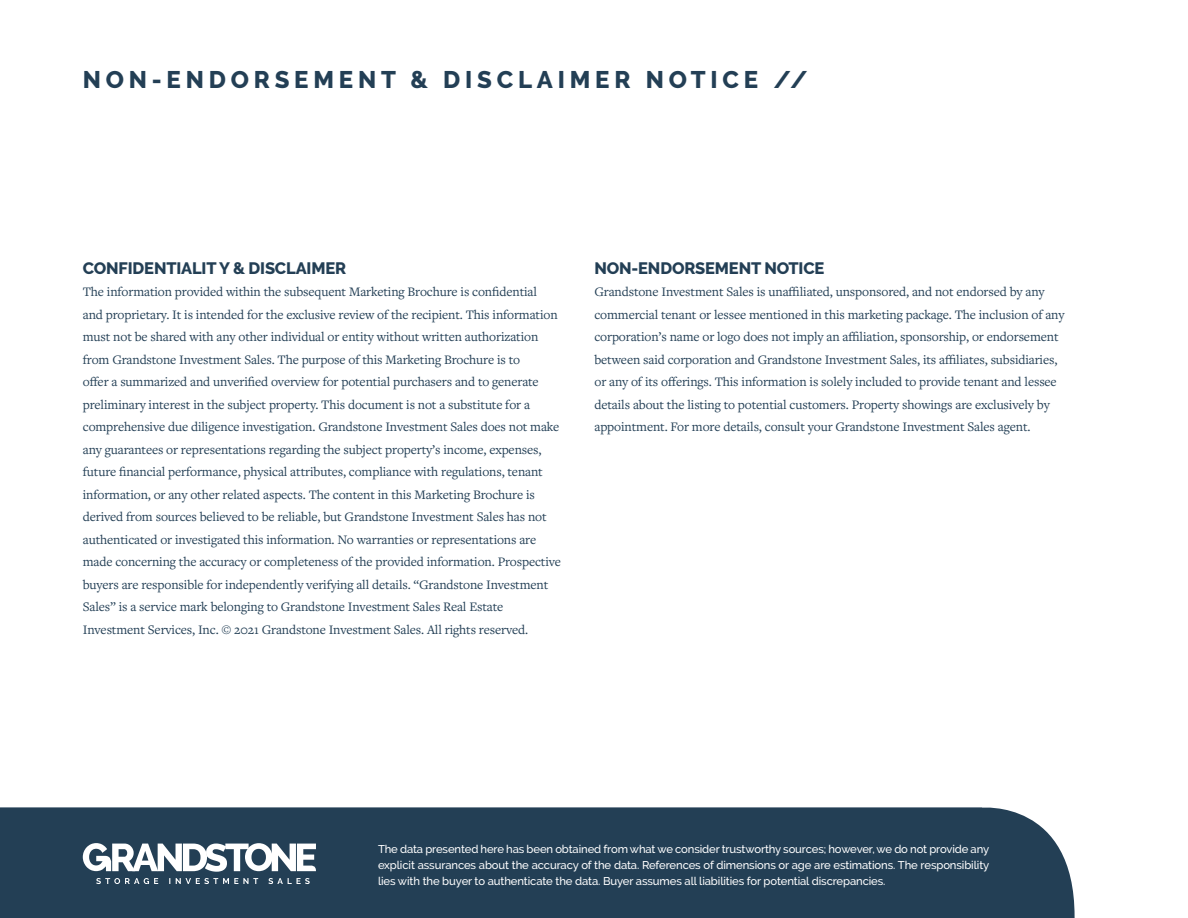
<style>
.page{position:relative;width:1188px;height:918px;background:#fff}
.page>*{position:absolute;margin:0;border:0;box-sizing:border-box;transform-origin:0 0}
.t1{font:800 24px "Raleway";letter-spacing:.2em;color:#233f55}
.t2{font:800 16.5px "Raleway";letter-spacing:-.01em;color:#233f55}
.t3{font:13.5px/22.5px "Freight Text Pro";letter-spacing:-.01em;color:#233f55}
.t4{font:500 11.25px/16.2px "Raleway";letter-spacing:-.01em;color:#fff;text-align:justify}
</style>
<div class="page">
<div style="left:0;top:807px;width:1075px;height:111px;background:#233f55"></div>
<svg style="left:83px;top:843px;width:233px;height:29px"></svg>
<svg style="left:96px;top:878px;width:214px;height:6px"></svg>
<p class="t1" style="left:83px;top:66px;width:726px">NON-ENDORSEMENT &amp; DISCLAIMER NOTICE //</p>
<p class="t2" style="left:83px;top:259px;width:265px">CONFIDENTIALIT Y &amp; DISCLAIMER</p>
<p class="t3" style="left:83px;top:280px;width:480px">The information provided within the subsequent Marketing Brochure is confidential<br>and proprietary. It is intended for the exclusive review of the recipient. This information must not be shared with any other individual or entity without written authorization from Grandstone Investment Sales. The purpose of this Marketing Brochure is to<br>offer a summarized and unverified overview for potential purchasers and to generate preliminary interest in the subject property. This document is not a substitute for a comprehensive due diligence investigation. Grandstone Investment Sales does not make any guarantees or representations regarding the subject property’s income, expenses, future financial performance, physical attributes, compliance with regulations, tenant information, or any other related aspects. The content in this Marketing Brochure is derived from sources believed to be reliable, but Grandstone Investment Sales has not authenticated or investigated this information. No warranties or representations are made concerning the accuracy or completeness of the provided information. Prospective buyers are responsible for independently verifying all details. “Grandstone Investment Sales” is a service mark belonging to Grandstone Investment Sales Real Estate Investment Services, Inc. © 2021 Grandstone Investment Sales. All rights reserved.</p>
<p class="t2" style="left:594px;top:259px;width:232px">NON-ENDORSEMENT NOTICE</p>
<p class="t3" style="left:594px;top:280px;width:472px">Grandstone Investment Sales is unaffiliated, unsponsored, and not endorsed by any commercial tenant or lessee mentioned in this marketing package. The inclusion of any corporation’s name or logo does not imply an affiliation, sponsorship, or endorsement between said corporation and Grandstone Investment Sales, its affiliates, subsidiaries, or any of its offerings. This information is solely included to provide tenant and lessee details about the listing to potential customers. Property showings are exclusively by appointment. For more details, consult your Grandstone Investment Sales agent.</p>
<p class="t4" style="left:378px;top:841px;width:613px">The data presented here has been obtained from what we consider trustworthy sources; however, we do not provide any explicit assurances about the accuracy of the data. References of dimensions or age are estimations. The responsibility lies with the buyer to authenticate the data. Buyer assumes all liabilities for potential discrepancies.</p>
</div>
